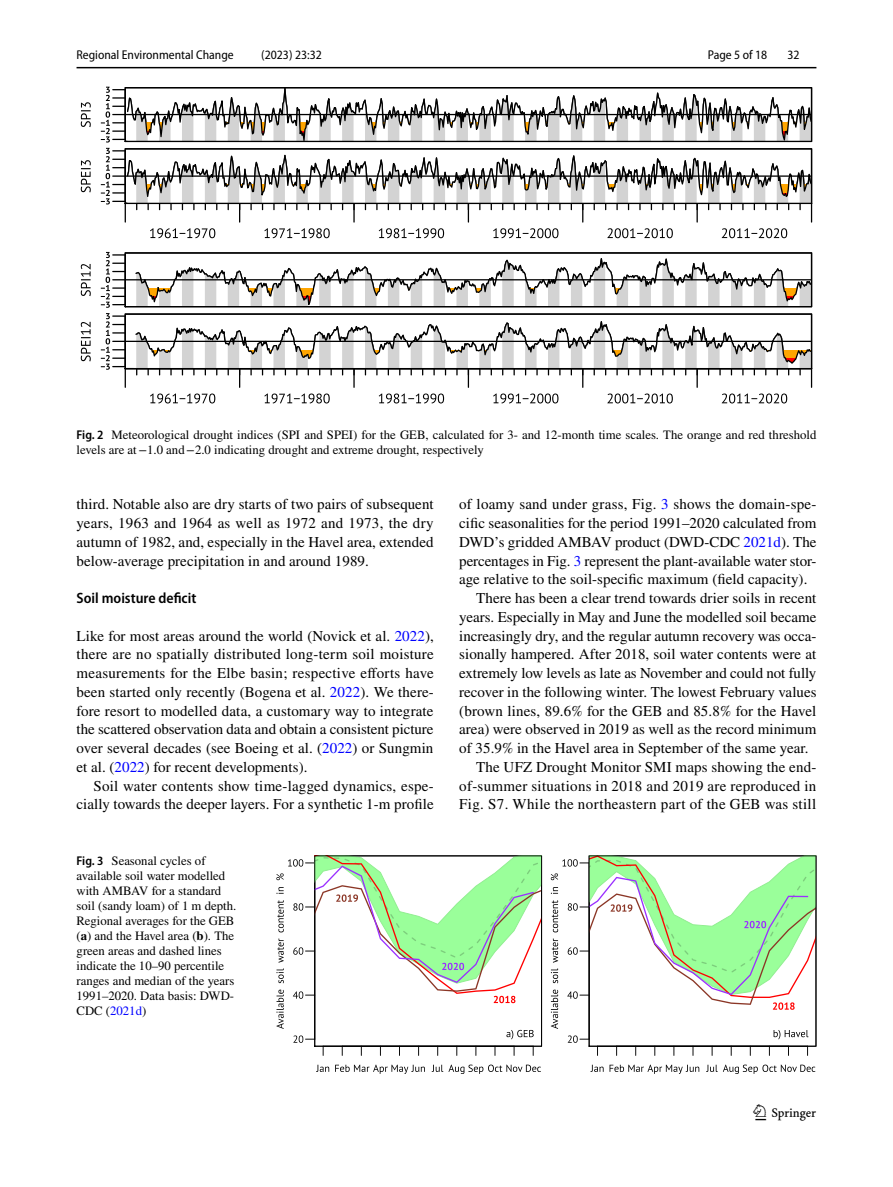
<style>
.page{position:relative;width:893px;height:1187px;background:#fff}
.page>*{position:absolute;margin:0;border:0;box-sizing:border-box;transform-origin:0 0}
.t1{font:22.5px "Springnew Regular 3";color:#000}
.t2{font:15px/18.8px "STIX";letter-spacing:.005em;color:#000;text-align:justify}
.t3{font:15px "STIX";letter-spacing:.025em;color:#000}
.t4{font:600 semi-condensed 15px "Myriad Pro";color:#000}
.t5{font:12.75px/15px "STIX";color:#000}
.t6{font:semi-condensed 12.75px "Myriad Pro";color:#000}
.s1{font-family:"Myriad Pro";font-weight:600;font-stretch:semi-condensed}
.s2{color:#00f}
.s3{font-weight:700}
</style>
<div class="page">
<hr style="left:77px;top:67px;width:739px;height:1px;background:#000">
<svg style="left:81px;top:102px;width:10px;height:25px"></svg>
<svg style="left:101px;top:87px;width:711px;height:55px"></svg>
<svg style="left:81px;top:160px;width:10px;height:32px"></svg>
<svg style="left:150px;top:228px;width:637px;height:10px"></svg>
<svg style="left:101px;top:148px;width:711px;height:74px"></svg>
<svg style="left:81px;top:264px;width:10px;height:32px"></svg>
<svg style="left:81px;top:322px;width:10px;height:39px"></svg>
<svg style="left:101px;top:252px;width:711px;height:151px"></svg>
<svg style="left:316px;top:1064px;width:225px;height:9px"></svg>
<svg style="left:276px;top:859px;width:266px;height:196px"></svg>
<svg style="left:314px;top:855px;width:228px;height:191px"></svg>
<svg style="left:590px;top:1064px;width:225px;height:9px"></svg>
<svg style="left:551px;top:855px;width:265px;height:200px"></svg>
<svg style="left:589px;top:855px;width:227px;height:191px"></svg>
<p class="t6" style="left:77px;top:48px;width:159px">Regional Environmental Change</p>
<p class="t6" style="left:261px;top:48px;width:62px">(2023) 23:32</p>
<p class="t6" style="left:708px;top:48px;width:61px">Page 5 of 18</p>
<p class="t6" style="left:787px;top:48px;width:14px">32</p>
<p class="t5" style="left:77px;top:427px;width:741px"><span class="s1">Fig. 2</span> Meteorological drought indices (SPI and SPEI) for the GEB, calculated for 3- and 12-month time scales. The orange and red threshold levels are at−1.0 and−2.0 indicating drought and extreme drought, respectively</p>
<p class="t2" style="left:77px;top:496px;width:359px">third. Notable also are dry starts of two pairs of subsequent years, 1963 and 1964 as well as 1972 and 1973, the dry autumn of 1982, and, especially in the Havel area, extended below-average precipitation in and around 1989.</p>
<p class="t4" style="left:77px;top:589px;width:121px">Soil moisture deficit</p>
<p class="t2" style="left:77px;top:627px;width:359px">Like for most areas around the world (Novick et al. <span class="s2">2022</span>), there are no spatially distributed long-term soil moisture measurements for the Elbe basin; respective efforts have been started only recently (Bogena et al. <span class="s2">2022</span>). We there&shy;fore resort to modelled data, a customary way to integrate the scattered observation data and obtain a consistent picture over several decades (see Boeing et al. (<span class="s2">2022</span>) or Sungmin et al. (<span class="s2">2022</span>) for recent developments).</p>
<p class="t2" style="left:77px;top:777px;width:359px;text-align:right">Soil water contents show time-lagged dynamics, espe&shy;cially towards the deeper layers. For a synthetic 1-m profile</p>
<p class="t5" style="left:77px;top:854px;width:161px"><span class="s1">Fig. 3</span> Seasonal cycles of available soil water modelled with AMBAV for a standard soil (sandy loam) of 1 m depth.<br>Regional averages for the GEB (<span class="s3">a</span>) and the Havel area (<span class="s3">b</span>). The green areas and dashed lines indicate the 10–90 percentile ranges and median of the years<br>1991–2020. Data basis: DWD-<br>CDC (<span class="s2">2021d</span>)</p>
<p class="t2" style="left:459px;top:496px;width:359px">of loamy sand under grass, Fig. <span class="s2">3</span> shows the domain-spe-</p>
<p class="t2" style="left:459px;top:514px;width:359px">cific seasonalities for the period 1991–2020 calculated from</p>
<p class="t2" style="left:459px;top:533px;width:359px">DWD’s gridded AMBAV product (DWD-CDC <span class="s2">2021d</span>). The</p>
<p class="t2" style="left:459px;top:552px;width:359px">percentages in Fig. <span class="s2">3</span> represent the plant-available water stor-</p>
<p class="t2" style="left:459px;top:571px;width:350px">age relative to the soil-specific maximum (field capacity).</p>
<p class="t2" style="left:476px;top:589px;width:342px">There has been a clear trend towards drier soils in recent</p>
<p class="t2" style="left:459px;top:608px;width:359px">years. Especially in May and June the modelled soil became</p>
<p class="t2" style="left:459px;top:627px;width:359px">increasingly dry, and the regular autumn recovery was occa-</p>
<p class="t2" style="left:459px;top:646px;width:359px">sionally hampered. After 2018, soil water contents were at</p>
<p class="t2" style="left:459px;top:664px;width:359px">extremely low levels as late as November and could not fully</p>
<p class="t2" style="left:459px;top:683px;width:359px">recover in the following winter. The lowest February values</p>
<p class="t2" style="left:459px;top:702px;width:359px">(brown lines, 89.6% for the GEB and 85.8% for the Havel</p>
<p class="t2" style="left:459px;top:721px;width:359px">area) were observed in 2019 as well as the record minimum</p>
<p class="t2" style="left:459px;top:739px;width:351px">of 35.9% in the Havel area in September of the same year.</p>
<p class="t2" style="left:476px;top:758px;width:342px">The UFZ Drought Monitor SMI maps showing the end-</p>
<p class="t2" style="left:459px;top:777px;width:359px">of-summer situations in 2018 and 2019 are reproduced in</p>
<p class="t3" style="left:459px;top:794px;width:359px">Fig. S7. While the northeastern part of the GEB was still</p>
<h1 class="t1" style="left:755px;top:1104px;width:62px">1 3</h1>
</div>
